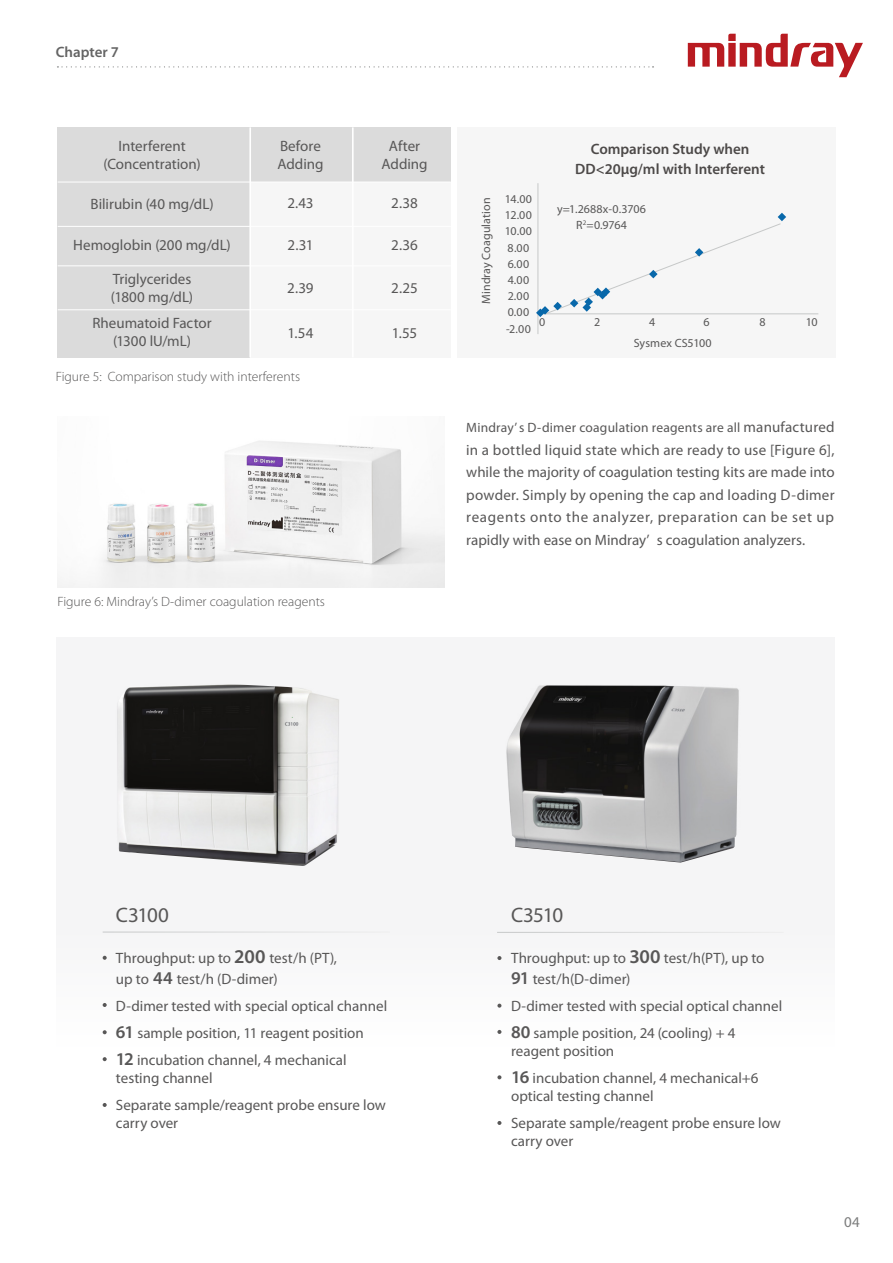
<style>
.page{position:relative;width:893px;height:1263px;background:#fff}
.page>*{position:absolute;margin:0;border:0;box-sizing:border-box;transform-origin:0 0}
.t1{font:21px "Myriad Pro";letter-spacing:-.045em;color:#585757}
.t2{font:15px/27px "Myriad Pro";color:#585757}
.t3{font:600 15px/19.5px "Myriad Pro";color:#4c4948;text-align:center}
.t4{font:600 15px "Myriad Pro";color:#646464}
.t5{font:15px "Myriad Pro";color:#7c7d7d}
.t6{font:300 13.5px "Myriad Pro";color:#585757}
.t7{font:13.5px "Myriad Pro";letter-spacing:.015em;color:#585757}
.t8{font:12px/16.2px "Myriad Pro";letter-spacing:.01em;color:#585757}
.s1{font-size:15px}
.s2{font-weight:600;font-size:19.5px}
.s3{font-weight:600;font-size:18px}
</style>
<div class="page">
<svg style="left:688px;top:34px;width:175px;height:43px"></svg>
<svg style="left:57px;top:66px;width:596px;height:1px"></svg>
<div style="left:56px;top:638px;width:778px;height:543px;background:#f8f8f8"></div>
<svg style="left:103px;top:956px;width:4px;height:4px"></svg>
<svg style="left:103px;top:1003px;width:4px;height:4px"></svg>
<svg style="left:103px;top:1030px;width:4px;height:4px"></svg>
<svg style="left:103px;top:1057px;width:4px;height:4px"></svg>
<svg style="left:103px;top:1103px;width:4px;height:4px"></svg>
<svg style="left:497px;top:956px;width:4px;height:4px"></svg>
<svg style="left:497px;top:1004px;width:4px;height:4px"></svg>
<svg style="left:497px;top:1030px;width:4px;height:4px"></svg>
<svg style="left:497px;top:1075px;width:4px;height:4px"></svg>
<svg style="left:497px;top:1121px;width:4px;height:4px"></svg>
<img style="left:117px;top:684px;width:222px;height:182px">
<img style="left:506px;top:685px;width:233px;height:177px">
<hr style="left:103px;top:932px;width:287px;height:1px;background:#fff">
<hr style="left:497px;top:932px;width:287px;height:1px;background:#fff">
<img style="left:57px;top:441px;width:387px;height:147px">
<div style="left:457px;top:127px;width:378px;height:230px;background:#f6f6f6"></div>
<div style="left:58px;top:127px;width:393px;height:230px;background:#dbdbdb"></div>
<div style="left:250px;top:182px;width:201px;height:175px;background:#f6f6f6"></div>
<hr style="left:249px;top:127px;width:2px;height:230px;background:#fff">
<hr style="left:352px;top:127px;width:2px;height:230px;background:#fff">
<hr style="left:58px;top:182px;width:393px;height:1px;background:#fff">
<hr style="left:58px;top:226px;width:393px;height:1px;background:#fff">
<hr style="left:58px;top:265px;width:393px;height:1px;background:#fff">
<hr style="left:58px;top:309px;width:393px;height:1px;background:#fff">
<hr style="left:538px;top:313px;width:280px;height:1px;background:#c6c8c8">
<hr style="left:538px;top:183px;width:1px;height:151px;background:#c6c8c8">
<svg style="left:536px;top:213px;width:250px;height:104px"></svg>
<p class="t4" style="left:56px;top:42px;width:65px">Chapter 7</p>
<p class="t2" style="left:103px;top:137px;width:99px;line-height:18px;text-align:center">Interferent (Concentration)</p>
<p class="t2" style="left:91px;top:191px;width:125px">Bilirubin (40 mg/dL)</p>
<p class="t2" style="left:73px;top:231px;width:159px">Hemoglobin (200 mg/dL)</p>
<p class="t2" style="left:111px;top:270px;width:84px;line-height:18px">Triglycerides (1800 mg/dL)</p>
<p class="t2" style="left:92px;top:314px;width:121px;line-height:18px;text-align:center">Rheumatoid Factor (1300 lU/mL)</p>
<p class="t2" style="left:277px;top:137px;width:48px;line-height:18px">Before<br>Adding</p>
<p class="t2" style="left:287px;top:190px;width:27px">2.43</p>
<p class="t2" style="left:288px;top:231px;width:27px">2.31</p>
<p class="t2" style="left:287px;top:275px;width:28px">2.39</p>
<p class="t2" style="left:287px;top:320px;width:27px">1.54</p>
<p class="t6" style="left:56px;top:369px;width:246px">Figure 5: Comparison study with interferents</p>
<p class="t6" style="left:57px;top:594px;width:269px">Figure 6: Mindray’s D-dimer coagulation reagents</p>
<p class="t2" style="left:381px;top:137px;width:48px;line-height:18px;text-align:center">After<br>Adding</p>
<p class="t2" style="left:391px;top:190px;width:28px">2.38</p>
<p class="t2" style="left:391px;top:231px;width:28px">2.36</p>
<p class="t2" style="left:391px;top:275px;width:28px">2.25</p>
<p class="t2" style="left:392px;top:320px;width:27px">1.55</p>
<p class="t8" style="left:478px;top:304px;width:108px;rotate:-90deg">Mindray Coagulation</p>
<p class="t3" style="left:575px;top:139px;width:191px">Comparison Study when<br>DD&lt;20µg/ml with Interferent</p>
<p class="t8" style="left:505px;top:191px;width:29px">14.00<br>12.00<br>10.00<br>8.00<br>6.00<br>4.00<br>2.00<br>0.00 -2.00</p>
<p class="t8" style="left:557px;top:201px;width:91px;text-align:center">y=1.2688x-0.3706<br>R<sup>2</sup>=0.9764</p>
<p class="t8" style="left:539px;top:314px;width:8px">0</p>
<p class="t8" style="left:594px;top:314px;width:8px">2</p>
<p class="t8" style="left:649px;top:314px;width:8px">4</p>
<p class="t8" style="left:704px;top:314px;width:8px">6</p>
<p class="t8" style="left:759px;top:314px;width:8px">8</p>
<p class="t8" style="left:806px;top:314px;width:13px">10</p>
<p class="t8" style="left:634px;top:335px;width:79px">Sysmex CS5100</p>
<p class="t7" style="left:466px;top:420px;width:370px">Mindray’ s D-dimer coagulation reagents are all <span class="s1">manufactured</span></p>
<p class="t2" style="left:466px;top:439px;width:370px;line-height:22.5px;text-align:justify">in a bottled liquid state which are ready to use [Figure 6], while the majority of coagulation testing kits are made into powder. Simply by opening the cap and loading D-dimer reagents onto the analyzer, preparation can be set up rapidly with ease on Mindray’ s coagulation analyzers.</p>
<h1 class="t1" style="left:116px;top:904px;width:54px">C3100</h1>
<h1 class="t1" style="left:511px;top:904px;width:54px">C3510</h1>
<p class="t2" style="left:116px;top:947px;width:223px;line-height:21px">Throughput: up to <span class="s2">200</span> test/h (PT), up to <span class="s3">44</span> test/h (D-dimer)</p>
<p class="t2" style="left:116px;top:992px;width:273px">D-dimer tested with special optical channel<br><span class="s3">61</span> sample position, 11 reagent position<br><span class="s3">12</span> incubation channel, 4 mechanical</p>
<p class="t2" style="left:116px;top:1064px;width:271px">testing channel<br>Separate sample/reagent probe ensure low</p>
<p class="t2" style="left:116px;top:1109px;width:64px">carry over</p>
<p class="t2" style="left:511px;top:947px;width:255px;line-height:21px">Throughput: up to <span class="s2">300</span> test/h(PT), up to<br><span class="s3">91</span> test/h(D-dimer)</p>
<p class="t2" style="left:511px;top:992px;width:273px">D-dimer tested with special optical channel<br><span class="s3">80</span> sample position, 24 (cooling) + 4</p>
<p class="t2" style="left:511px;top:1037px;width:249px">reagent position<br><span class="s3">16</span> incubation channel, 4 mechanical+6</p>
<p class="t2" style="left:511px;top:1082px;width:271px">optical testing channel<br>Separate sample/reagent probe ensure low</p>
<p class="t2" style="left:511px;top:1127px;width:64px">carry over</p>
<p class="t5" style="left:844px;top:1214px;width:17px">04</p>
</div>
